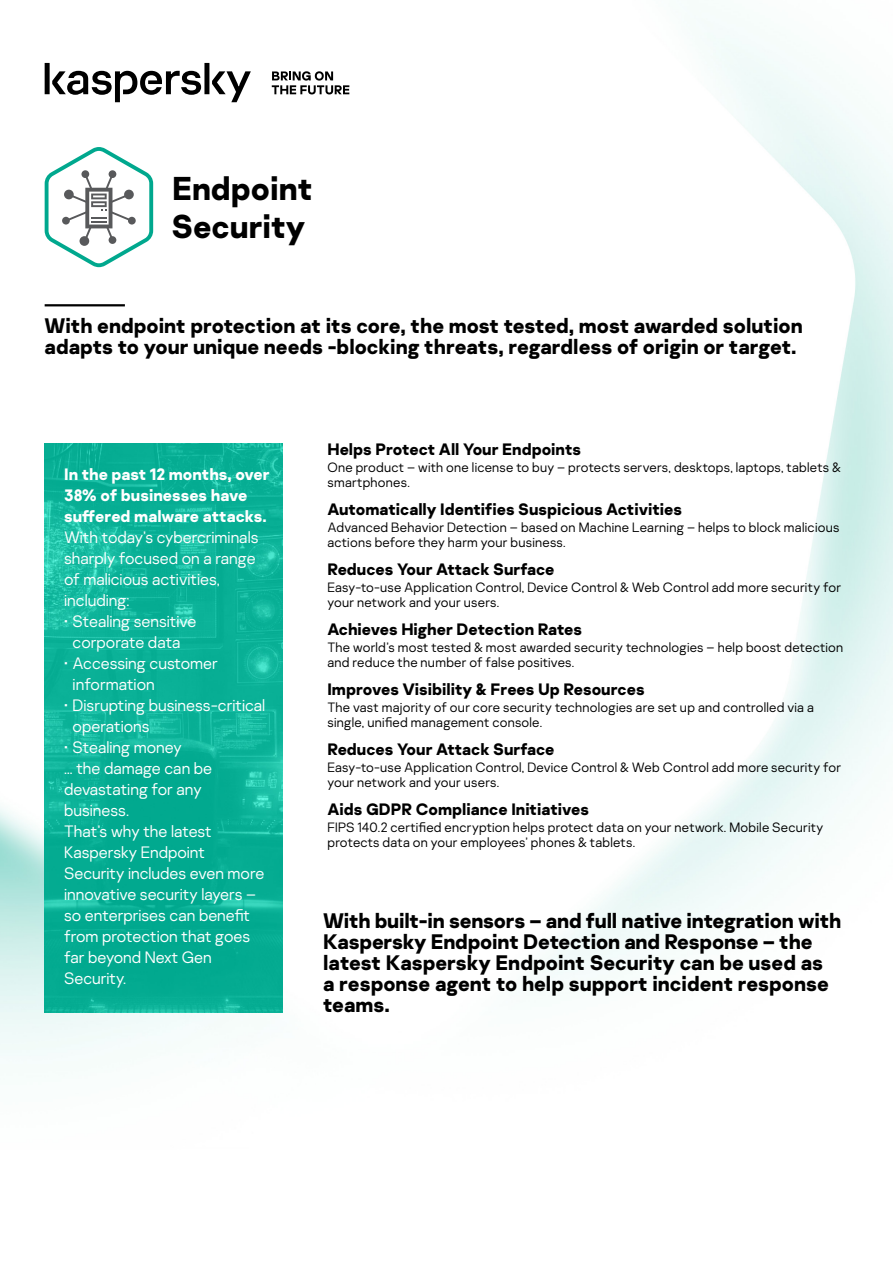
<style>
.page{position:relative;width:893px;height:1263px;background:#fff}
.page>*{position:absolute;margin:0;border:0;box-sizing:border-box;transform-origin:0 0}
.t1{font:700 33px/37.5px "Kaspersky Sans";color:#000}
.t2{font:700 21px/21px "Kaspersky Sans";color:#000}
.t3{font:300 16.5px/21px "Kaspersky Sans";color:#fff}
.t4{font:700 16.5px "Kaspersky Sans";color:#000}
.t5{font:700 16.5px/21px "Kaspersky Sans";color:#fff}
.t6{font:300 13.5px/15px "Kaspersky Sans";letter-spacing:.015em;color:#000}
</style>
<div class="page">
<img style="left:0;top:28px;width:893px;height:1029px">
<svg style="left:45px;top:63px;width:206px;height:39px"></svg>
<svg style="left:272px;top:71px;width:77px;height:23px"></svg>
<hr style="left:45px;top:304px;width:80px;height:2px;background:#000">
<img style="left:45px;top:443px;width:238px;height:569px">
<svg style="left:45px;top:147px;width:108px;height:120px"></svg>
<h1 class="t1" style="left:171px;top:170px;width:143px">Endpoint<br>Security</h1>
<h2 class="t2" style="left:45px;top:315px;width:760px">With endpoint protection at its core, the most tested, most awarded solution adapts to your unique needs -blocking threats, regardless of origin or target.</h2>
<p class="t5" style="left:64px;top:464px;width:207px">In the past 12 months, over<br>38% of businesses have suffered malware attacks.</p>
<p class="t3" style="left:64px;top:527px;width:196px">With today’s cybercriminals sharply focused on a range of malicious activities, including:</p>
<p class="t3" style="left:64px;top:611px;width:134px;text-align:center">• Stealing sensitive corporate data</p>
<p class="t3" style="left:73px;top:653px;width:147px;text-indent:-8px">• Accessing customer information</p>
<p class="t3" style="left:73px;top:695px;width:194px;text-indent:-8px">• Disrupting business-critical operations</p>
<p class="t3" style="left:64px;top:737px;width:202px">• Stealing money<br>… the damage can be devastating for any business.<br>That’s why the latest<br>Kaspersky Endpoint<br>Security includes even more innovative security layers – so enterprises can benefit from protection that goes far beyond Next Gen<br>Security.</p>
<p class="t4" style="left:327px;top:439px;width:255px">Helps Protect All Your Endpoints</p>
<p class="t6" style="left:327px;top:460px;width:515px">One product – with one license to buy – protects servers, desktops, laptops, tablets &amp; smartphones.</p>
<p class="t4" style="left:327px;top:499px;width:356px">Automatically Identifies Suspicious Activities</p>
<p class="t6" style="left:327px;top:520px;width:513px">Advanced Behavior Detection – based on Machine Learning – helps to block malicious actions before they harm your business.</p>
<p class="t4" style="left:327px;top:559px;width:229px">Reduces Your Attack Surface</p>
<p class="t6" style="left:327px;top:580px;width:515px">Easy-to-use Application Control, Device Control &amp; Web Control add more security for your network and your users.</p>
<p class="t4" style="left:327px;top:619px;width:256px">Achieves Higher Detection Rates</p>
<p class="t6" style="left:327px;top:640px;width:517px">The world’s most tested &amp; most awarded security technologies – help boost detection and reduce the number of false positives.</p>
<p class="t4" style="left:327px;top:678px;width:319px">Improves Visibility &amp; Frees Up Resources</p>
<p class="t6" style="left:327px;top:700px;width:488px">The vast majority of our core security technologies are set up and controlled via a single, unified management console.</p>
<p class="t4" style="left:327px;top:738px;width:229px">Reduces Your Attack Surface</p>
<p class="t6" style="left:327px;top:759px;width:515px">Easy-to-use Application Control, Device Control &amp; Web Control add more security for your network and your users.</p>
<p class="t4" style="left:327px;top:798px;width:263px">Aids GDPR Compliance Initiatives</p>
<p class="t6" style="left:327px;top:819px;width:497px">FIPS 140.2 certified encryption helps protect data on your network. Mobile Security protects data on your employees’ phones &amp; tablets.</p>
<h2 class="t2" style="left:323px;top:910px;width:520px">With built-in sensors – and full native integration with Kaspersky Endpoint Detection and Response – the latest Kaspersky Endpoint Security can be used as<br>a response agent to help support incident response teams.</h2>
</div>
